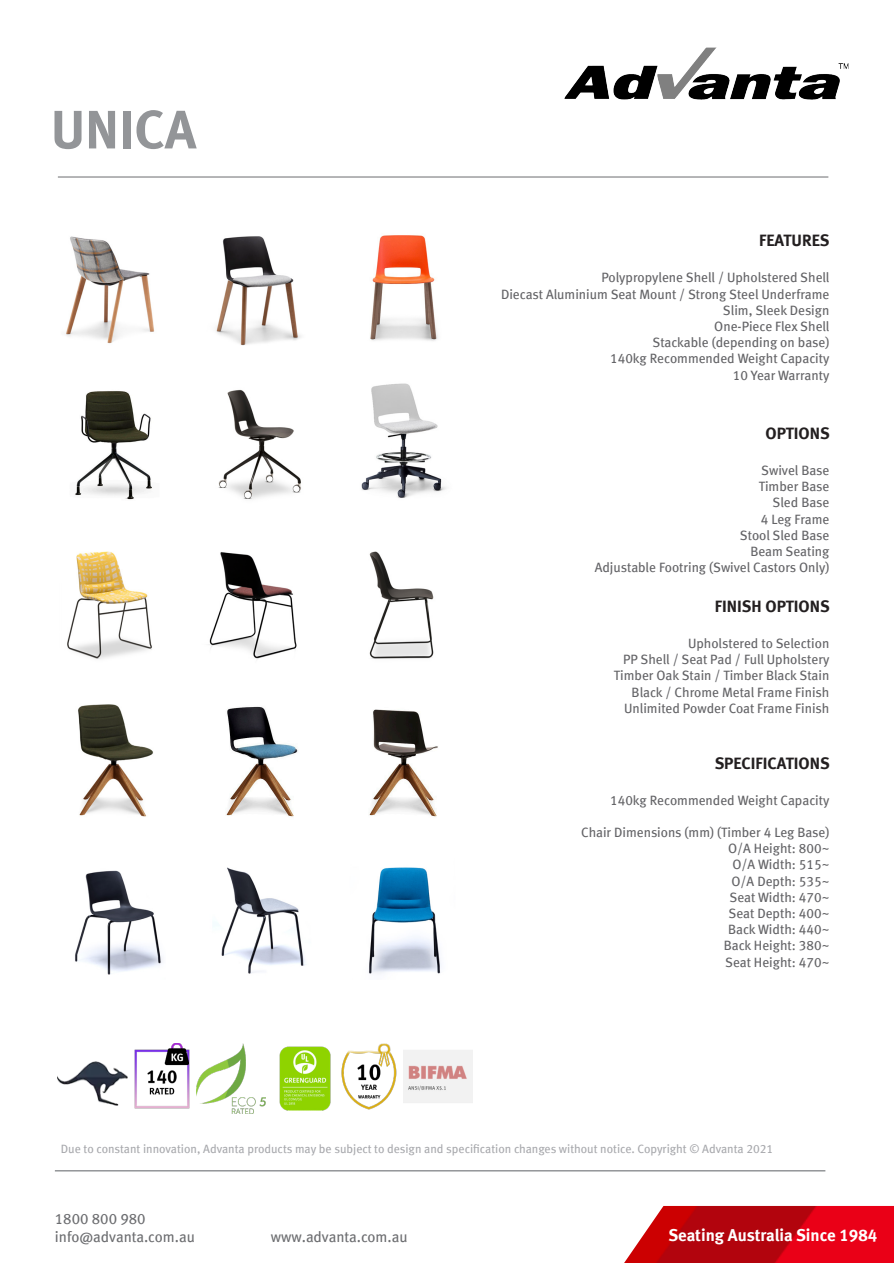
<style>
.page{position:relative;width:894px;height:1263px;background:#fff}
.page>*{position:absolute;margin:0;border:0;box-sizing:border-box;transform-origin:0 0}
.t1{font:700 54px "Meta";color:#939598}
.t2{font:16.8px "Meta Bold LF";color:#fff}
.Justified_Style{font:16.5px "Meta Bold LF";color:#231f20}
.t3{font:15px/18px "Meta Book LF";color:#6c6d70}
.Justified_Style-2{font:13.5px "Meta Book LF";color:#636366}
.t4{font:12px "Meta Book LF";color:#a8a9ad}
</style>
<div class="page">
<img style="left:662px;top:74px;width:16px;height:25px">
<img style="left:678px;top:48px;width:170px;height:52px">
<img style="left:564px;top:65px;width:98px;height:35px">
<img style="left:624px;top:1206px;width:269px;height:57px">
<img style="left:58px;top:1061px;width:69px;height:45px">
<img style="left:127px;top:1044px;width:63px;height:65px">
<img style="left:196px;top:1044px;width:69px;height:69px">
<img style="left:279px;top:1046px;width:52px;height:65px">
<img style="left:341px;top:1044px;width:56px;height:66px">
<img style="left:403px;top:1050px;width:69px;height:53px">
<hr style="left:55px;top:1170px;width:770px;height:1px;background:#939598">
<hr style="left:58px;top:177px;width:770px;height:1px;background:#6c6d70">
<img style="left:213px;top:867px;width:93px;height:107px">
<img style="left:369px;top:867px;width:72px;height:107px">
<img style="left:75px;top:870px;width:87px;height:105px">
<img style="left:226px;top:706px;width:72px;height:111px">
<img style="left:369px;top:709px;width:69px;height:108px">
<img style="left:78px;top:704px;width:75px;height:113px">
<img style="left:209px;top:552px;width:88px;height:107px">
<img style="left:369px;top:551px;width:65px;height:108px">
<img style="left:67px;top:551px;width:85px;height:108px">
<img style="left:218px;top:389px;width:83px;height:110px">
<img style="left:361px;top:383px;width:85px;height:115px">
<img style="left:75px;top:391px;width:77px;height:109px">
<img style="left:216px;top:236px;width:85px;height:110px">
<img style="left:370px;top:235px;width:68px;height:106px">
<img style="left:65px;top:236px;width:90px;height:108px">
<p class="t1" style="left:51px;top:98px;width:147px">UNICA</p>
<p class="Justified_Style" style="left:758px;top:231px;width:72px">FEATURES</p>
<p class="Justified_Style-2" style="left:601px;top:270px;width:230px">Polypropylene Shell / Upholstered Shell</p>
<p class="Justified_Style-2" style="left:501px;top:286px;width:330px">Diecast Aluminium Seat Mount / Strong Steel Underframe</p>
<p class="Justified_Style-2" style="left:722px;top:302px;width:108px">Slim, Sleek Design</p>
<p class="Justified_Style-2" style="left:714px;top:318px;width:117px">One-Piece Flex Shell</p>
<p class="Justified_Style-2" style="left:652px;top:334px;width:178px">Stackable (depending on base)</p>
<p class="Justified_Style-2" style="left:610px;top:351px;width:221px">140kg Recommended Weight Capacity</p>
<p class="Justified_Style-2" style="left:732px;top:367px;width:98px">10 Year Warranty</p>
<p class="Justified_Style" style="left:765px;top:423px;width:66px">OPTIONS</p>
<p class="Justified_Style-2" style="left:761px;top:462px;width:70px">Swivel Base</p>
<p class="Justified_Style-2" style="left:758px;top:478px;width:72px">Timber Base</p>
<p class="Justified_Style-2" style="left:772px;top:495px;width:58px">Sled Base</p>
<p class="Justified_Style-2" style="left:760px;top:511px;width:70px">4 Leg Frame</p>
<p class="Justified_Style-2" style="left:739px;top:527px;width:91px">Stool Sled Base</p>
<p class="Justified_Style-2" style="left:750px;top:543px;width:80px">Beam Seating</p>
<p class="Justified_Style-2" style="left:594px;top:559px;width:236px">Adjustable Footring (Swivel Castors Only)</p>
<p class="Justified_Style" style="left:714px;top:596px;width:116px">FINISH OPTIONS</p>
<p class="Justified_Style-2" style="left:687px;top:635px;width:143px">Upholstered to Selection</p>
<p class="Justified_Style-2" style="left:623px;top:651px;width:208px">PP Shell / Seat Pad / Full Upholstery</p>
<p class="Justified_Style-2" style="left:613px;top:667px;width:217px">Timber Oak Stain / Timber Black Stain</p>
<p class="Justified_Style-2" style="left:631px;top:684px;width:199px">Black / Chrome Metal Frame Finish</p>
<p class="Justified_Style-2" style="left:624px;top:700px;width:207px">Unlimited Powder Coat Frame Finish</p>
<p class="Justified_Style" style="left:714px;top:753px;width:116px">SPECIFICATIONS</p>
<p class="Justified_Style-2" style="left:610px;top:792px;width:221px">140kg Recommended Weight Capacity</p>
<p class="Justified_Style-2" style="left:580px;top:824px;width:250px">Chair Dimensions (mm) (Timber 4 Leg Base)</p>
<p class="Justified_Style-2" style="left:727px;top:840px;width:103px">O/A Height: 800~</p>
<p class="Justified_Style-2" style="left:732px;top:856px;width:98px">O/A Width: 515~</p>
<p class="Justified_Style-2" style="left:731px;top:873px;width:99px">O/A Depth: 535~</p>
<p class="Justified_Style-2" style="left:729px;top:889px;width:101px">Seat Width: 470~</p>
<p class="Justified_Style-2" style="left:728px;top:905px;width:102px">Seat Depth: 400~</p>
<p class="Justified_Style-2" style="left:727px;top:921px;width:103px">Back Width: 440~</p>
<p class="Justified_Style-2" style="left:723px;top:937px;width:107px">Back Height: 380~</p>
<p class="Justified_Style-2" style="left:725px;top:954px;width:106px">Seat Height: 470~</p>
<p class="t4" style="left:61px;top:1141px;width:713px">Due to constant innovation, Advanta products may be subject to design and specification changes without notice. Copyright © Advanta 2021</p>
<p class="t3" style="left:55px;top:1209px;width:141px">1800 800 980 info@advanta.com.au</p>
<p class="t3" style="left:271px;top:1227px;width:138px">www.advanta.com.au</p>
<p class="t2" style="left:668px;top:1225px;width:210px">Seating Australia Since 1984</p>
</div>
